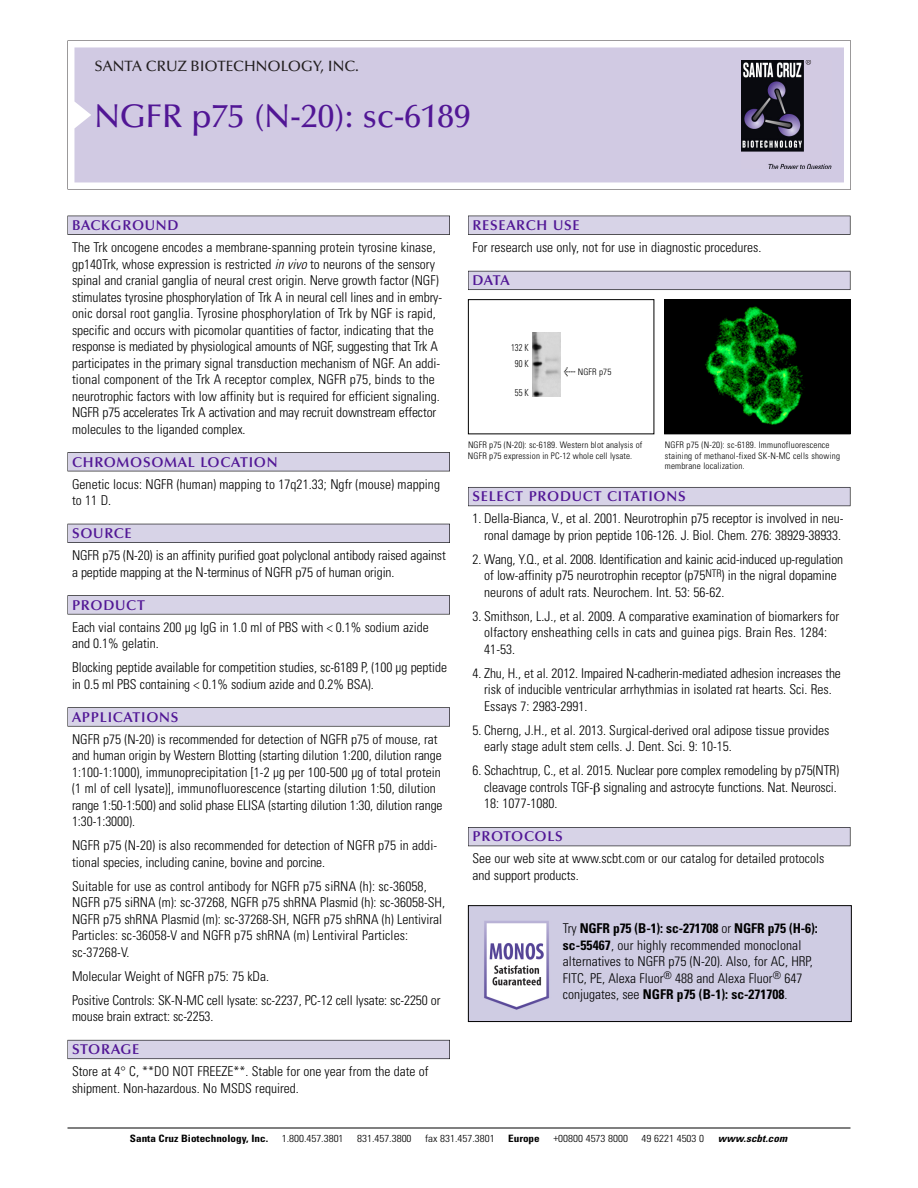
<style>
.page{position:relative;width:918px;height:1188px;background:#fff}
.page>*{position:absolute;margin:0;border:0;box-sizing:border-box;transform-origin:0 0}
.t1{font:500 33px "Optima";color:#511695}
.t2{font:500 15px "Optima";color:#231f20}
.t3{font:600 14.25px "Optima";letter-spacing:.05em;color:#511695}
.t4{font:300 condensed 13.5px/16.5px "Univers";color:#000}
.t5{font:300 condensed 10.2px "Univers";color:#000;scale:1.1 1}
.t6{font:700 condensed 10.2px "Univers";color:#000;scale:1.1 1}
.t7{font:italic 700 condensed 10.2px "Univers";letter-spacing:.005em;color:#000;scale:1.1 1}
.t8{font:300 condensed 9.75px/16.5px "Univers";color:#000;text-align:center;scale:.87 1}
.t9{font:300 condensed 9px/10.5px "Univers";letter-spacing:.02em;color:#000}
.s1{font-style:italic}
.s2{font-family:"Meta Plus";font-weight:400;font-stretch:normal;font-size:10.5px}
.s3{font-weight:700}
</style>
<div class="page">
<svg style="left:68px;top:40px;width:783px;height:149px"></svg>
<div style="left:74px;top:47px;width:770px;height:135px;background:#d1cae3"></div>
<img style="left:741px;top:60px;width:90px;height:108px">
<div style="left:68px;top:216px;width:382px;height:19px;background:#525155"></div>
<div style="left:68px;top:216px;width:381px;height:18px;background:#d7d3e7"></div>
<div style="left:68px;top:452px;width:382px;height:19px;background:#525155"></div>
<div style="left:68px;top:453px;width:381px;height:18px;background:#d7d3e7"></div>
<div style="left:68px;top:524px;width:382px;height:19px;background:#525158"></div>
<div style="left:68px;top:524px;width:381px;height:18px;background:#d7d3e7"></div>
<div style="left:68px;top:595px;width:382px;height:19px;background:#575759"></div>
<div style="left:68px;top:596px;width:381px;height:18px;background:#d7d3e7"></div>
<svg style="left:68px;top:707px;width:382px;height:20px"></svg>
<div style="left:68px;top:708px;width:381px;height:18px;background:#d7d3e7"></div>
<div style="left:68px;top:1040px;width:382px;height:19px;background:#66646e"></div>
<div style="left:68px;top:1040px;width:381px;height:18px;background:#d7d3e7"></div>
<div style="left:468px;top:216px;width:382px;height:19px;background:#525155"></div>
<div style="left:468px;top:216px;width:382px;height:18px;background:#d7d3e7"></div>
<div style="left:468px;top:271px;width:382px;height:19px;background:#5b5a62"></div>
<div style="left:468px;top:271px;width:382px;height:18px;background:#d7d3e7"></div>
<div style="left:468px;top:487px;width:382px;height:19px;background:#5b5961"></div>
<div style="left:468px;top:488px;width:382px;height:18px;background:#d7d3e7"></div>
<div style="left:468px;top:827px;width:382px;height:19px;background:#535259"></div>
<div style="left:468px;top:828px;width:382px;height:18px;background:#d7d3e7"></div>
<hr style="left:68px;top:1128px;width:782px;height:1px;background:#000">
<div style="left:468px;top:299px;width:186px;height:135px;border:1px solid #000"></div>
<img style="left:666px;top:301px;width:182px;height:131px">
<div style="left:664px;top:299px;width:186px;height:135px;border:1px solid #000"></div>
<img style="left:532px;top:332px;width:28px;height:65px">
<img style="left:470px;top:907px;width:380px;height:113px">
<div style="left:468px;top:905px;width:384px;height:117px;border:1px solid #000"></div>
<p class="t2" style="left:94px;top:61px;width:266px">SANTA CRUZ BIOTECHNOLOGY, INC.</p>
<h1 class="t1" style="left:94px;top:103px;width:378px">NGFR p75 (N-20): sc-6189</h1>
<p class="t3" style="left:72px;top:219px;width:108px">BACKGROUND</p>
<p class="t4" style="left:72px;top:240px;width:372px">The Trk oncogene encodes a membrane-spanning protein tyrosine kinase, gp140Trk, whose expression is restricted <span class="s1">in vivo</span> to neurons of the sensory spinal and cranial ganglia of neural crest origin. Nerve growth factor (NGF) stimulates tyrosine phosphorylation of Trk A in neural cell lines and in embry&shy;onic dorsal root ganglia. Tyrosine phosphorylation of Trk by NGF is rapid, specific and occurs with picomolar quantities of factor, indicating that the response is mediated by physiological amounts of NGF, suggesting that Trk A participates in the primary signal transduction mechanism of NGF. An addi&shy;tional component of the Trk A receptor complex, NGFR p75, binds to the neurotrophic factors with low affinity but is required for efficient signaling.<br>NGFR p75 accelerates Trk A activation and may recruit downstream effector molecules to the liganded complex.</p>
<p class="t3" style="left:72px;top:456px;width:207px">CHROMOSOMAL LOCATION</p>
<p class="t4" style="left:72px;top:477px;width:369px">Genetic locus: NGFR (human) mapping to 17q21.33; Ngfr (mouse) mapping to 11 D.</p>
<p class="t3" style="left:72px;top:528px;width:61px">SOURCE</p>
<p class="t4" style="left:72px;top:548px;width:375px">NGFR p75 (N-20) is an affinity purified goat polyclonal antibody raised against a peptide mapping at the N-terminus of NGFR p75 of human origin.</p>
<p class="t3" style="left:72px;top:599px;width:74px">PRODUCT</p>
<p class="t4" style="left:72px;top:620px;width:358px">Each vial contains 200 µg IgG in 1.0 ml of PBS with &lt; 0.1% sodium azide and 0.1% gelatin.</p>
<p class="t4" style="left:72px;top:660px;width:377px">Blocking peptide available for competition studies, sc-6189 P, (100 µg peptide in 0.5 ml PBS containing &lt; 0.1% sodium azide and 0.2% BSA).</p>
<p class="t3" style="left:72px;top:711px;width:108px">APPLICATIONS</p>
<p class="t4" style="left:72px;top:732px;width:372px">NGFR p75 (N-20) is recommended for detection of NGFR p75 of mouse, rat and human origin by Western Blotting (starting dilution 1:200, dilution range 1:100-1:1000), immunoprecipitation [1-2 µg per 100-500 µg of total protein (1 ml of cell lysate)], immunofluorescence (starting dilution 1:50, dilution range 1:50-1:500) and solid phase ELISA (starting dilution 1:30, dilution range 1:30-1:3000).</p>
<p class="t4" style="left:72px;top:838px;width:367px">NGFR p75 (N-20) is also recommended for detection of NGFR p75 in addi&shy;tional species, including canine, bovine and porcine.</p>
<p class="t4" style="left:72px;top:879px;width:375px">Suitable for use as control antibody for NGFR p75 siRNA (h): sc-36058, NGFR p75 siRNA (m): sc-37268, NGFR p75 shRNA Plasmid (h): sc-36058-SH, NGFR p75 shRNA Plasmid (m): sc-37268-SH, NGFR p75 shRNA (h) Lentiviral Particles: sc-36058-V and NGFR p75 shRNA (m) Lentiviral Particles: sc-37268-V.</p>
<p class="t4" style="left:72px;top:965px;width:370px;line-height:24px">Molecular Weight of NGFR p75: 75 kDa.<br>Positive Controls: SK-N-MC cell lysate: sc-2237, PC-12 cell lysate: sc-2250 or</p>
<p class="t4" style="left:72px;top:1009px;width:143px">mouse brain extract: sc-2253.</p>
<p class="t3" style="left:72px;top:1044px;width:69px">STORAGE</p>
<p class="t4" style="left:72px;top:1064px;width:358px">Store at 4° C, **DO NOT FREEZE**. Stable for one year from the date of shipment. Non-hazardous. No MSDS required.</p>
<p class="t3" style="left:473px;top:219px;width:109px">RESEARCH USE</p>
<p class="t4" style="left:473px;top:240px;width:290px">For research use only, not for use in diagnostic procedures.</p>
<p class="t3" style="left:473px;top:275px;width:39px">DATA</p>
<p class="t8" style="left:511px;top:340px;width:22px">132 K<br>90 K</p>
<p class="t8" style="left:515px;top:385px;width:18px">55 K</p>
<p class="t9" style="left:564px;top:367px;width:49px"><span class="s2">&lt;</span> NGFR p75</p>
<p class="t9" style="left:468px;top:441px;width:176px">NGFR p75 (N-20): sc-6189. Western blot analysis of<br>NGFR p75 expression in PC-12 whole cell lysate.</p>
<p class="t9" style="left:665px;top:441px;width:177px">NGFR p75 (N-20): sc-6189. Immunofluorescence staining of methanol-fixed SK-N-MC cells showing membrane localization.</p>
<p class="t3" style="left:473px;top:491px;width:215px">SELECT PRODUCT CITATIONS</p>
<p class="t4" style="left:473px;top:512px;width:373px;text-align:right">1. Della-Bianca, V., et al. 2001. Neurotrophin p75 receptor is involved in neu&shy;ronal damage by prion peptide 106-126. J. Biol. Chem. 276: 38929-38933.</p>
<p class="t4" style="left:484px;top:552px;width:361px;text-indent:-12px">2. Wang, Y.Q., et al. 2008. Identification and kainic acid-induced up-regulation of low-affinity p75 neurotrophin receptor (p75<sup>NTR</sup>) in the nigral dopamine neurons of adult rats. Neurochem. Int. 53: 56-62.</p>
<p class="t4" style="left:484px;top:609px;width:357px;text-indent:-12px">3. Smithson, L.J., et al. 2009. A comparative examination of biomarkers for olfactory ensheathing cells in cats and guinea pigs. Brain Res. 1284:<br>41-53.</p>
<p class="t4" style="left:484px;top:666px;width:358px;text-indent:-12px">4. Zhu, H., et al. 2012. Impaired N-cadherin-mediated adhesion increases the risk of inducible ventricular arrhythmias in isolated rat hearts. Sci. Res.<br>Essays 7: 2983-2991.</p>
<p class="t4" style="left:484px;top:723px;width:347px;text-indent:-12px">5. Cherng, J.H., et al. 2013. Surgical-derived oral adipose tissue provides early stage adult stem cells. J. Dent. Sci. 9: 10-15.</p>
<p class="t4" style="left:484px;top:764px;width:357px;text-indent:-12px">6. Schachtrup, C., et al. 2015. Nuclear pore complex remodeling by p75(NTR) cleavage controls TGF- signaling and astrocyte functions. Nat. Neurosci.<br>18: 1077-1080.</p>
<p class="t3" style="left:473px;top:831px;width:92px">PROTOCOLS</p>
<p class="t4" style="left:473px;top:852px;width:353px">See our web site at www.scbt.com or our catalog for detailed protocols and support products.</p>
<p class="t4" style="left:563px;top:921px;width:256px">Try <span class="s3">NGFR p75 (B-1): sc-271708</span> or <span class="s3">NGFR p75 (H-6): sc-55467</span>, our highly recommended monoclonal alternatives to NGFR p75 (N-20). Also, for AC, HRP, FITC, PE, Alexa Fluor<sup>®</sup> 488 and Alexa Fluor<sup>®</sup> 647 conjugates, see <span class="s3">NGFR p75 (B-1): sc-271708</span>.</p>
<p class="t6" style="left:130px;top:1135px;width:127px">Santa Cruz Biotechnology, Inc.</p>
<p class="t5" style="left:282px;top:1135px;width:58px">1.800.457.3801</p>
<p class="t5" style="left:357px;top:1135px;width:51px">831.457.3800</p>
<p class="t5" style="left:425px;top:1135px;width:65px">fax 831.457.3801</p>
<p class="t6" style="left:508px;top:1135px;width:30px">Europe</p>
<p class="t5" style="left:553px;top:1135px;width:69px">+00800 4573 8000</p>
<p class="t5" style="left:642px;top:1135px;width:58px">49 6221 4503 0</p>
<p class="t7" style="left:718px;top:1135px;width:64px">www.scbt.com</p>
</div>
